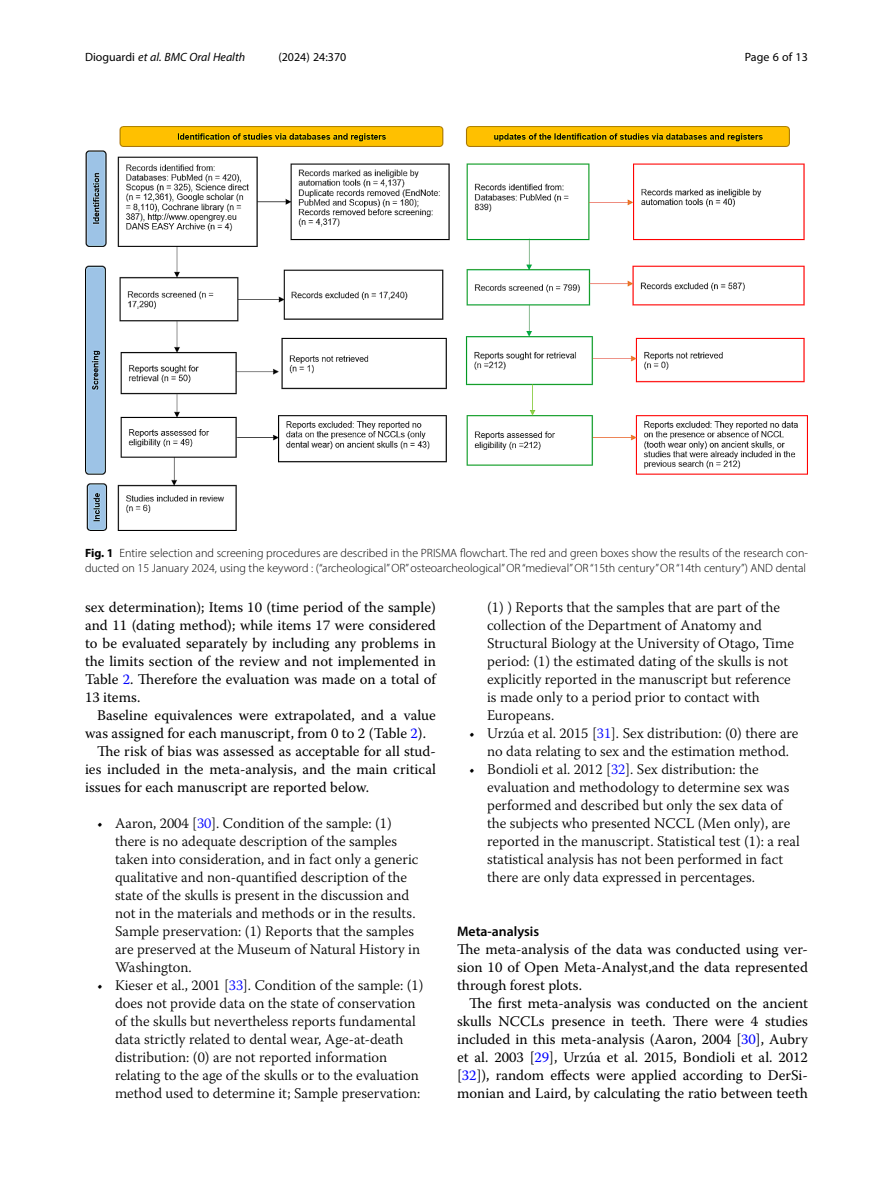
<style>
.page{position:relative;width:893px;height:1191px;background:#fff}
.page>*{position:absolute;margin:0;border:0;box-sizing:border-box;transform-origin:0 0}
.t1{font:300 14.7px/18px "Warnock Pro";color:#000}
.Body_Text_Indent{font:14.7px/18px "Warnock Pro";color:#000;text-align:justify}
.Body_Text{font:14.7px/18px "Warnock Pro";color:#000;text-align:justify}
.Head_2{font:600 13.8px "Myriad Pro";color:#000}
.Figure_Caption{font:300 12px/15px "Myriad Pro";color:#000}
.t2{font:italic 12px "Myriad Pro";color:#000}
.t3{font:12px "Myriad Pro";color:#000}
.s1{font-style:normal}
.s2{font-weight:700}
.s3{color:#00f}
</style>
<div class="page">
<img style="left:85px;top:126px;width:723px;height:404px">
<p class="t2" style="left:85px;top:50px;width:162px"><span class="s1">Dioguardi</span> et al. BMC Oral Health</p>
<p class="t3" style="left:278px;top:50px;width:70px">(2024) 24:370</p>
<p class="t3" style="left:745px;top:50px;width:65px">Page 6 of 13</p>
<p class="Figure_Caption" style="left:85px;top:545px;width:724px"><span class="s2">Fig. 1</span> Entire selection and screening procedures are described in the PRISMA flowchart. The red and green boxes show the results of the research con&shy;ducted on 15 January 2024, using the keyword : (“archeological” OR” osteoarcheological” OR “medieval” OR “15th century” OR “14th century”) AND dental</p>
<p class="Body_Text" style="left:85px;top:598px;width:352px">sex determination); Items 10 (time period of the sample) and 11 (dating method); while items 17 were considered to be evaluated separately by including any problems in the limits section of the review and not implemented in Table <span class="s3">2</span>. Therefore the evaluation was made on a total of 13 items.</p>
<p class="Body_Text_Indent" style="left:85px;top:706px;width:352px;text-indent:12px">Baseline equivalences were extrapolated, and a value was assigned for each manuscript, from 0 to 2 (Table <span class="s3">2</span>).</p>
<p class="Body_Text_Indent" style="left:85px;top:742px;width:352px;text-indent:12px">The risk of bias was assessed as acceptable for all stud&shy;ies included in the meta-analysis, and the main critical issues for each manuscript are reported below.</p>
<p class="t1" style="left:115px;top:814px;width:307px;text-indent:-18px">• Aaron, 2004 [<span class="s3">30</span>]. Condition of the sample: (1) there is no adequate description of the samples taken into consideration, and in fact only a generic qualitative and non-quantified description of the state of the skulls is present in the discussion and not in the materials and methods or in the results.<br>Sample preservation: (1) Reports that the samples are preserved at the Museum of Natural History in Washington.</p>
<p class="t1" style="left:115px;top:976px;width:310px;text-indent:-18px">• Kieser et al., 2001 [<span class="s3">33</span>]. Condition of the sample: (1) does not provide data on the state of conservation of the skulls but nevertheless reports fundamental data strictly related to dental wear, Age-at-death distribution: (0) are not reported information relating to the age of the skulls or to the evaluation method used to determine it; Sample preservation:</p>
<p class="t1" style="left:487px;top:598px;width:308px">(1) ) Reports that the samples that are part of the collection of the Department of Anatomy and Structural Biology at the University of Otago, Time period: (1) the estimated dating of the skulls is not explicitly reported in the manuscript but reference is made only to a period prior to contact with Europeans.</p>
<p class="t1" style="left:469px;top:724px;width:331px;text-align:center">• Urzúa et al. 2015 [<span class="s3">31</span>]. Sex distribution: (0) there are no data relating to sex and the estimation method.</p>
<p class="t1" style="left:487px;top:760px;width:314px;text-indent:-18px">• Bondioli et al. 2012 [<span class="s3">32</span>]. Sex distribution: the evaluation and methodology to determine sex was performed and described but only the sex data of the subjects who presented NCCL (Men only), are reported in the manuscript. Statistical test (1): a real statistical analysis has not been performed in fact there are only data expressed in percentages.</p>
<p class="Head_2" style="left:457px;top:923px;width:84px">Meta-analysis</p>
<p class="Body_Text" style="left:457px;top:940px;width:352px">The meta-analysis of the data was conducted using ver&shy;sion 10 of Open Meta-Analyst,and the data represented through forest plots.</p>
<p class="Body_Text_Indent" style="left:457px;top:994px;width:352px;text-indent:12px">The first meta-analysis was conducted on the ancient skulls NCCLs presence in teeth. There were 4 studies included in this meta-analysis (Aaron, 2004 [<span class="s3">30</span>], Aubry et al. 2003 [<span class="s3">29</span>], Urzúa et al. 2015, Bondioli et al. 2012 [<span class="s3">32</span>]), random effects were applied according to DerSi&shy;monian and Laird, by calculating the ratio between teeth</p>
</div>
